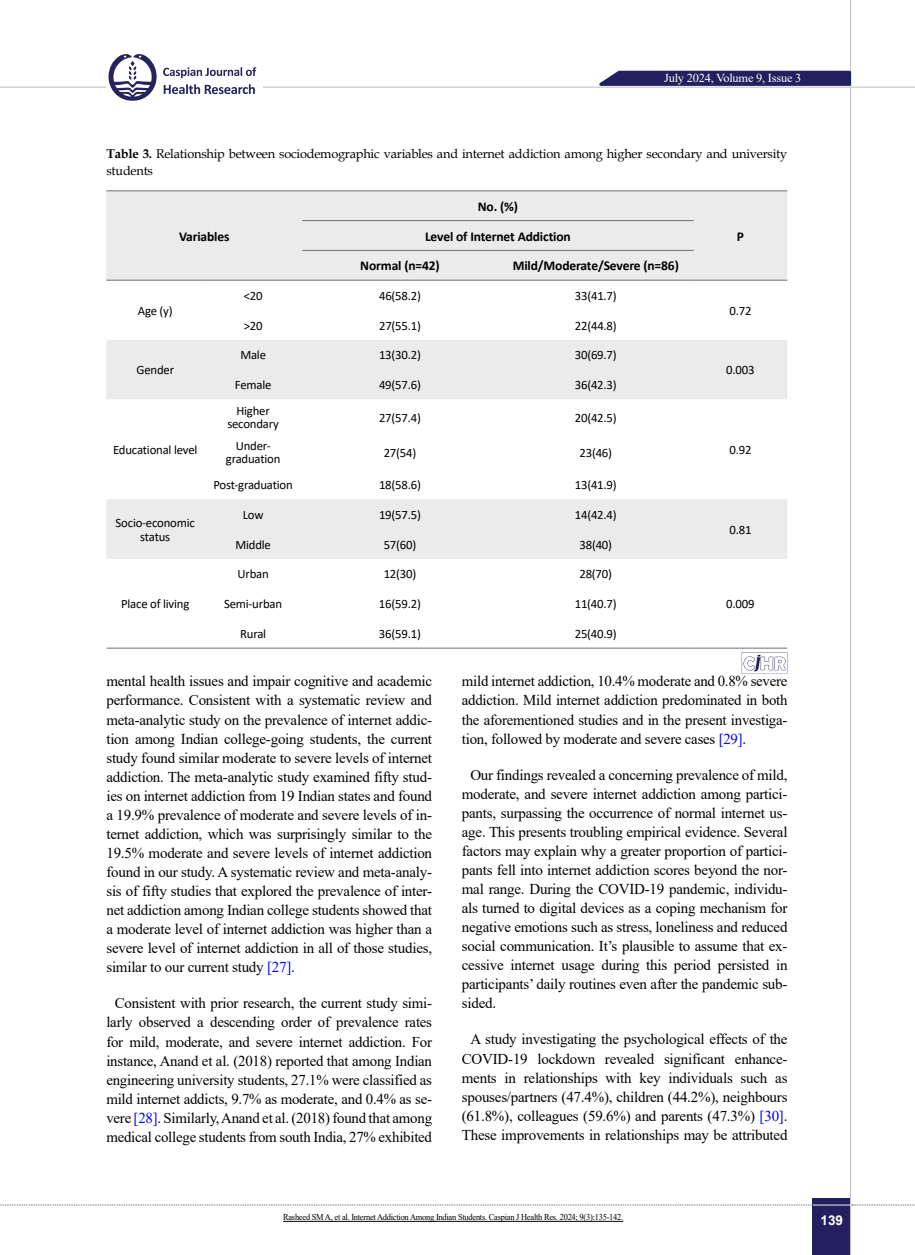
<style>
.page{position:relative;width:915px;height:1255px;background:#fff}
.page>*{position:absolute;margin:0;border:0;box-sizing:border-box;transform-origin:0 0}
.t1{font:15px/19px "Times New Roman";letter-spacing:-.015em;color:#000;text-align:justify}
.t2{font:700 13.5px "Calibri";letter-spacing:-.01em;color:#000}
.t3{font:700 13.5px "Arial";color:#fff}
.t4{font:12.75px/13.5px "Calibri";letter-spacing:-.015em;color:#000;text-align:center}
.t5{font:12.75px/16.5px "Book Antiqua";letter-spacing:-.015em;color:#000}
.t6{font:12.15px "Times New Roman";letter-spacing:-.015em;color:#fff}
.t7{font:9px "Times New Roman";letter-spacing:-.03em;color:#000;scale:.94 1}
.s1{font-weight:700}
.s2{color:#00f}
</style>
<div class="page">
<div style="left:812px;top:1198px;width:38px;height:56px;background:#22205f"></div>
<hr style="left:849px;top:0;width:1px;height:1254px;background:#c2c4c6">
<hr style="left:0;top:87px;width:914px;height:1px;background:#c2c4c6">
<hr style="left:812px;top:1204px;width:38px;height:1px;background:#ebebec">
<svg style="left:0;top:1204px;width:812px;height:1px"></svg>
<svg style="left:851px;top:1204px;width:64px;height:1px"></svg>
<svg style="left:590px;top:69px;width:262px;height:18px;background:#504e80"></svg>
<div style="left:106px;top:51px;width:156px;height:50px;background:#fff"></div>
<svg style="left:164px;top:84px;width:91px;height:10px"></svg>
<svg style="left:163px;top:67px;width:93px;height:11px"></svg>
<svg style="left:108px;top:54px;width:49px;height:47px"></svg>
<svg style="left:106px;top:191px;width:681px;height:368px;fill:#ebebec"></svg>
<hr style="left:693px;top:647px;width:94px;height:1px;background:#6d6e71">
<hr style="left:106px;top:647px;width:98px;height:1px;background:#6d6e71">
<hr style="left:204px;top:647px;width:98px;height:1px;background:#6d6e71">
<hr style="left:302px;top:647px;width:195px;height:1px;background:#6d6e71">
<hr style="left:497px;top:647px;width:196px;height:1px;background:#6d6e71">
<hr style="left:106px;top:190px;width:98px;height:1px;background:#6d6e71">
<hr style="left:204px;top:190px;width:98px;height:1px;background:#6d6e71">
<hr style="left:106px;top:280px;width:98px;height:1px;background:#6d6e71">
<hr style="left:204px;top:280px;width:98px;height:1px;background:#6d6e71">
<hr style="left:693px;top:190px;width:94px;height:1px;background:#6d6e71">
<hr style="left:693px;top:280px;width:94px;height:1px;background:#6d6e71">
<hr style="left:302px;top:280px;width:195px;height:1px;background:#6d6e71">
<hr style="left:497px;top:280px;width:196px;height:1px;background:#6d6e71">
<hr style="left:302px;top:190px;width:195px;height:1px;background:#6d6e71">
<hr style="left:497px;top:190px;width:196px;height:1px;background:#6d6e71">
<hr style="left:302px;top:220px;width:195px;height:1px;background:#6d6e71">
<hr style="left:497px;top:220px;width:196px;height:1px;background:#6d6e71">
<hr style="left:302px;top:250px;width:195px;height:1px;background:#6d6e71">
<hr style="left:497px;top:250px;width:196px;height:1px;background:#6d6e71">
<svg style="left:741px;top:652px;width:46px;height:22px"></svg>
<hr style="left:283px;top:1220px;width:340px;height:1px;background:#000">
<p class="t6" style="left:664px;top:69px;width:139px">July 2024, Volume 9, Issue 3</p>
<p class="t5" style="left:106px;top:145px;width:682px"><span class="s1">Table 3.</span> Relationship between sociodemographic variables and internet addiction among higher secondary and university students</p>
<p class="t2" style="left:179px;top:226px;width:52px">Variables</p>
<p class="t4" style="left:138px;top:303px;width:36px">Age (y)</p>
<p class="t4" style="left:136px;top:363px;width:39px">Gender</p>
<p class="t2" style="left:477px;top:197px;width:42px">No. (%)</p>
<p class="t2" style="left:425px;top:226px;width:147px">Level of Internet Addiction</p>
<p class="t2" style="left:736px;top:226px;width:9px">P</p>
<p class="t2" style="left:360px;top:256px;width:81px">Normal (n=42)</p>
<p class="t2" style="left:512px;top:256px;width:167px">Mild/Moderate/Severe (n=86)</p>
<p class="t4" style="left:244px;top:288px;width:20px">&lt;20</p>
<p class="t4" style="left:379px;top:288px;width:43px">46(58.2)</p>
<p class="t4" style="left:574px;top:288px;width:43px">33(41.7)</p>
<p class="t4" style="left:244px;top:318px;width:20px">&gt;20</p>
<p class="t4" style="left:379px;top:318px;width:43px">27(55.1)</p>
<p class="t4" style="left:574px;top:318px;width:43px">22(44.8)</p>
<p class="t4" style="left:240px;top:348px;width:27px">Male</p>
<p class="t4" style="left:379px;top:348px;width:43px">13(30.2)</p>
<p class="t4" style="left:574px;top:348px;width:43px">30(69.7)</p>
<p class="t4" style="left:729px;top:303px;width:24px">0.72</p>
<p class="t4" style="left:726px;top:363px;width:30px">0.003</p>
<p class="t4" style="left:235px;top:378px;width:38px">Female</p>
<p class="t4" style="left:379px;top:378px;width:43px">49(57.6)</p>
<p class="t4" style="left:574px;top:378px;width:43px">36(42.3)</p>
<p class="t4" style="left:113px;top:443px;width:86px">Educational level</p>
<p class="t4" style="left:115px;top:515px;width:81px">Socio-economic status</p>
<p class="t4" style="left:121px;top:597px;width:70px">Place of living</p>
<p class="t4" style="left:227px;top:403px;width:53px">Higher secondary</p>
<p class="t4" style="left:379px;top:410px;width:43px">27(57.4)</p>
<p class="t4" style="left:574px;top:410px;width:43px">20(42.5)</p>
<p class="t4" style="left:226px;top:438px;width:56px">Under&shy;graduation</p>
<p class="t4" style="left:383px;top:445px;width:34px">27(54)</p>
<p class="t4" style="left:579px;top:445px;width:34px">23(46)</p>
<p class="t4" style="left:213px;top:478px;width:81px">Post-graduation</p>
<p class="t4" style="left:379px;top:478px;width:43px">18(58.6)</p>
<p class="t4" style="left:574px;top:478px;width:43px">13(41.9)</p>
<p class="t4" style="left:243px;top:507px;width:22px">Low</p>
<p class="t4" style="left:379px;top:507px;width:43px">19(57.5)</p>
<p class="t4" style="left:574px;top:507px;width:43px">14(42.4)</p>
<p class="t4" style="left:235px;top:537px;width:37px">Middle</p>
<p class="t4" style="left:383px;top:537px;width:34px">57(60)</p>
<p class="t4" style="left:579px;top:537px;width:34px">38(40)</p>
<p class="t4" style="left:729px;top:443px;width:24px">0.92</p>
<p class="t4" style="left:729px;top:522px;width:24px">0.81</p>
<p class="t4" style="left:237px;top:567px;width:33px">Urban</p>
<p class="t4" style="left:383px;top:567px;width:34px">12(30)</p>
<p class="t4" style="left:579px;top:567px;width:34px">28(70)</p>
<p class="t4" style="left:224px;top:597px;width:60px">Semi-urban</p>
<p class="t4" style="left:379px;top:597px;width:43px">16(59.2)</p>
<p class="t4" style="left:574px;top:597px;width:43px">11(40.7)</p>
<p class="t4" style="left:726px;top:597px;width:30px">0.009</p>
<p class="t4" style="left:240px;top:626px;width:28px">Rural</p>
<p class="t4" style="left:379px;top:626px;width:43px">36(59.1)</p>
<p class="t4" style="left:574px;top:626px;width:43px">25(40.9)</p>
<p class="t1" style="left:106px;top:671px;width:327px">mental health issues and impair cognitive and academic performance. Consistent with a systematic review and meta-analytic study on the prevalence of internet addic&shy;tion among Indian college-going students, the current study found similar moderate to severe levels of internet addiction. The meta-analytic study examined fifty stud&shy;ies on internet addiction from 19 Indian states and found a 19.9% prevalence of moderate and severe levels of in&shy;ternet addiction, which was surprisingly similar to the 19.5% moderate and severe levels of internet addiction found in our study. A systematic review and meta-analy&shy;sis of fifty studies that explored the prevalence of inter&shy;net addiction among Indian college students showed that a moderate level of internet addiction was higher than a severe level of internet addiction in all of those studies, similar to our current study <span class="s2">[27]</span>.</p>
<p class="t1" style="left:106px;top:993px;width:327px;text-align:center">Consistent with prior research, the current study simi&shy;larly observed a descending order of prevalence rates for mild, moderate, and severe internet addiction. For instance, Anand et al. (2018) reported that among Indian engineering university students, 27.1% were classified as mild internet addicts, 9.7% as moderate, and 0.4% as se&shy;vere <span class="s2">[28]</span>. Similarly, Anand et al. (2018) found that among medical college students from south India, 27% exhibited</p>
<p class="t1" style="left:461px;top:671px;width:327px">mild internet addiction, 10.4% moderate and 0.8% severe addiction. Mild internet addiction predominated in both the aforementioned studies and in the present investiga&shy;tion, followed by moderate and severe cases <span class="s2">[29]</span>.</p>
<p class="t1" style="left:461px;top:764px;width:327px;text-indent:9px">Our findings revealed a concerning prevalence of mild, moderate, and severe internet addiction among partici&shy;pants, surpassing the occurrence of normal internet us&shy;age. This presents troubling empirical evidence. Several factors may explain why a greater proportion of partici&shy;pants fell into internet addiction scores beyond the nor&shy;mal range. During the COVID-19 pandemic, individu&shy;als turned to digital devices as a coping mechanism for negative emotions such as stress, loneliness and reduced social communication. It’s plausible to assume that ex&shy;cessive internet usage during this period persisted in participants’ daily routines even after the pandemic sub&shy;sided.</p>
<p class="t1" style="left:461px;top:1029px;width:327px;text-align:center">A study investigating the psychological effects of the COVID-19 lockdown revealed significant enhance&shy;ments in relationships with key individuals such as spouses/partners (47.4%), children (44.2%), neighbours (61.8%), colleagues (59.6%) and parents (47.3%) <span class="s2">[30]</span>.<br>These improvements in relationships may be attributed</p>
<p class="t7" style="left:283px;top:1210px;width:363px">Rasheed SM A, et al. Internet Addiction Among Indian Students. Caspian J Health Res. 2024; 9(3):135-142.</p>
<p class="t3" style="left:820px;top:1210px;width:24px">139</p>
</div>
